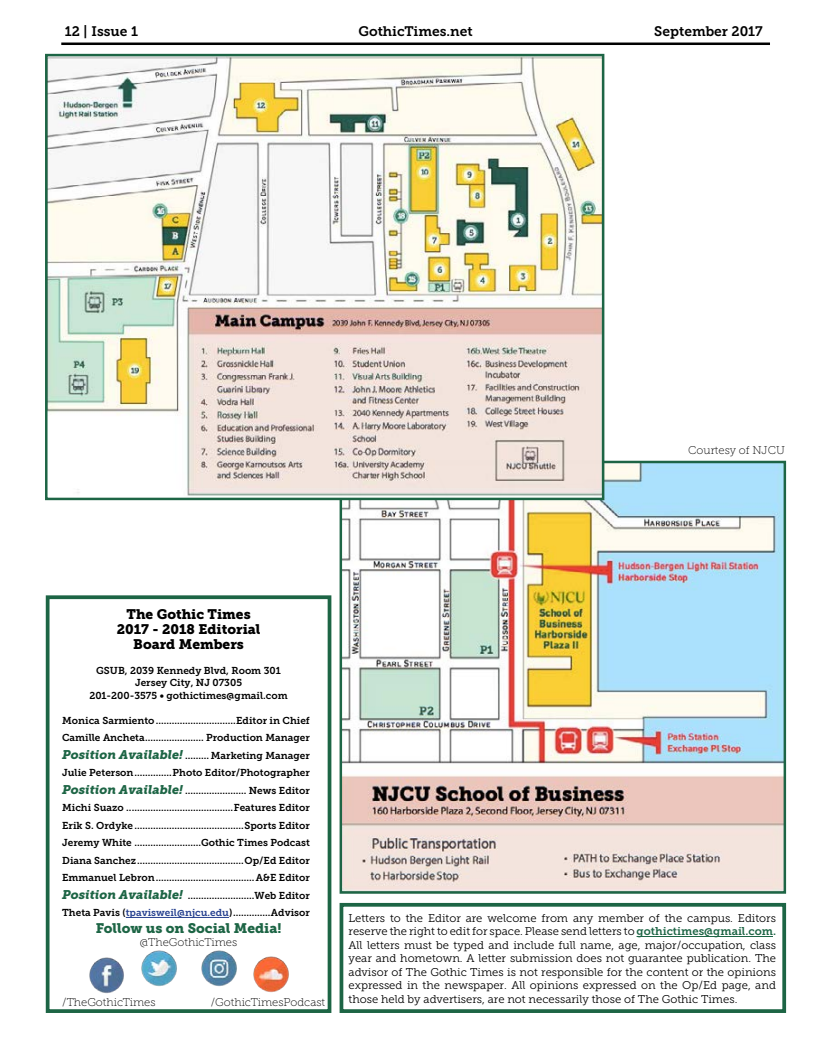
<style>
.page{position:relative;width:833px;height:1058px;background:#fff}
.page>*{position:absolute;margin:0;border:0;box-sizing:border-box;transform-origin:0 0}
.t1{font:13.75px/15px "Museo Slab 900";color:#000;text-align:center}
.t2{font:13.75px "Museo Slab 700";color:#000}
.t3{font:13.75px "Museo Slab 900";color:#1d6545}
.t4{font:11.25px/13.5px "Museo Slab 300";color:#000;text-align:justify}
.t5{font:11.25px "Museo Slab 100";color:#000}
.t6{font:10px/17.5px "Museo Slab 700";color:#000;text-align:center}
.s1{font-family:"Museo Slab 900";font-style:italic;font-size:12.5px;color:#1d6545}
.s2{color:#25408f}
.s3{font-family:"Museo Slab 700";color:#1d6545}
</style>
<div class="page">
<hr style="left:61px;top:42px;width:709px;height:3px;background:#000">
<img style="left:342px;top:464px;width:441px;height:426px">
<div style="left:339px;top:461px;width:447px;height:432px;border:2px solid #1d6545"></div>
<img style="left:48px;top:57px;width:553px;height:440px">
<div style="left:45px;top:54px;width:559px;height:446px;border:2px solid #1d6545"></div>
<hr style="left:126px;top:917px;width:103px;height:1px;background:#25408f">
<div style="left:339px;top:903px;width:447px;height:109px;border:4px solid #1d6545"></div>
<hr style="left:636px;top:936px;width:137px;height:1px;background:#1d6545">
<div style="left:46px;top:595px;width:285px;height:417px;border:4px solid #1d6545"></div>
<img style="left:89px;top:957px;width:35px;height:36px">
<img style="left:253px;top:956px;width:36px;height:36px">
<img style="left:201px;top:950px;width:36px;height:36px">
<img style="left:141px;top:950px;width:36px;height:36px">
<h1 class="t2" style="left:65px;top:24px;width:75px">12 | Issue 1</h1>
<h1 class="t2" style="left:358px;top:24px;width:116px">GothicTimes.net</h1>
<h1 class="t2" style="left:654px;top:24px;width:110px">September 2017</h1>
<p class="t5" style="left:688px;top:444px;width:98px">Courtesy of NJCU</p>
<h1 class="t1" style="left:117px;top:607px;width:145px">The Gothic Times<br>2017 - 2018 Editorial<br>Board Members</h1>
<p class="t6" style="left:89px;top:664px;width:200px;line-height:12.2px">GSUB, 2039 Kennedy Blvd, Room 301<br>Jersey City, NJ 07305<br>201-200-3575 • gothictimes@gmail.com</p>
<p class="t6" style="left:62px;top:711px;width:249px;text-align:justify">Monica Sarmiento..............................Editor in Chief Camille Ancheta...................... Production Manager <span class="s1">Position Available!</span> ......... Marketing Manager Julie Peterson..............Photo Editor/Photographer <span class="s1">Position Available!</span> ....................... News Editor Michi Suazo ........................................Features Editor Erik S. Ordyke.........................................Sports Editor Jeremy White .........................Gothic Times Podcast Diana Sanchez........................................Op/Ed Editor Emmanuel Lebron.....................................A&amp;E Editor <span class="s1">Position Available!</span> .........................Web Editor Theta Pavis (<span class="s2">tpavisweil@njcu.edu</span>)..............Advisor</p>
<h1 class="t3" style="left:96px;top:920px;width:187px">Follow us on Social Media!</h1>
<p class="t5" style="left:140px;top:936px;width:99px">@TheGothicTimes</p>
<p class="t5" style="left:62px;top:996px;width:95px">/TheGothicTimes</p>
<p class="t5" style="left:211px;top:996px;width:116px">/GothicTimesPodcast</p>
<p class="t4" style="left:348px;top:911px;width:429px">Letters to the Editor are welcome from any member of the campus. Editors reserve the right to edit for space. Please send letters to <span class="s3">gothictimes@gmail.com.<br></span>All letters must be typed and include full name, age, major/occupation, class year and hometown. A letter submission does not guarantee publication. The advisor of The Gothic Times is not responsible for the content or the opinions expressed in the newspaper. All opinions expressed on the Op/Ed page, and those held by advertisers, are not necessarily those of The Gothic Times.</p>
</div>
